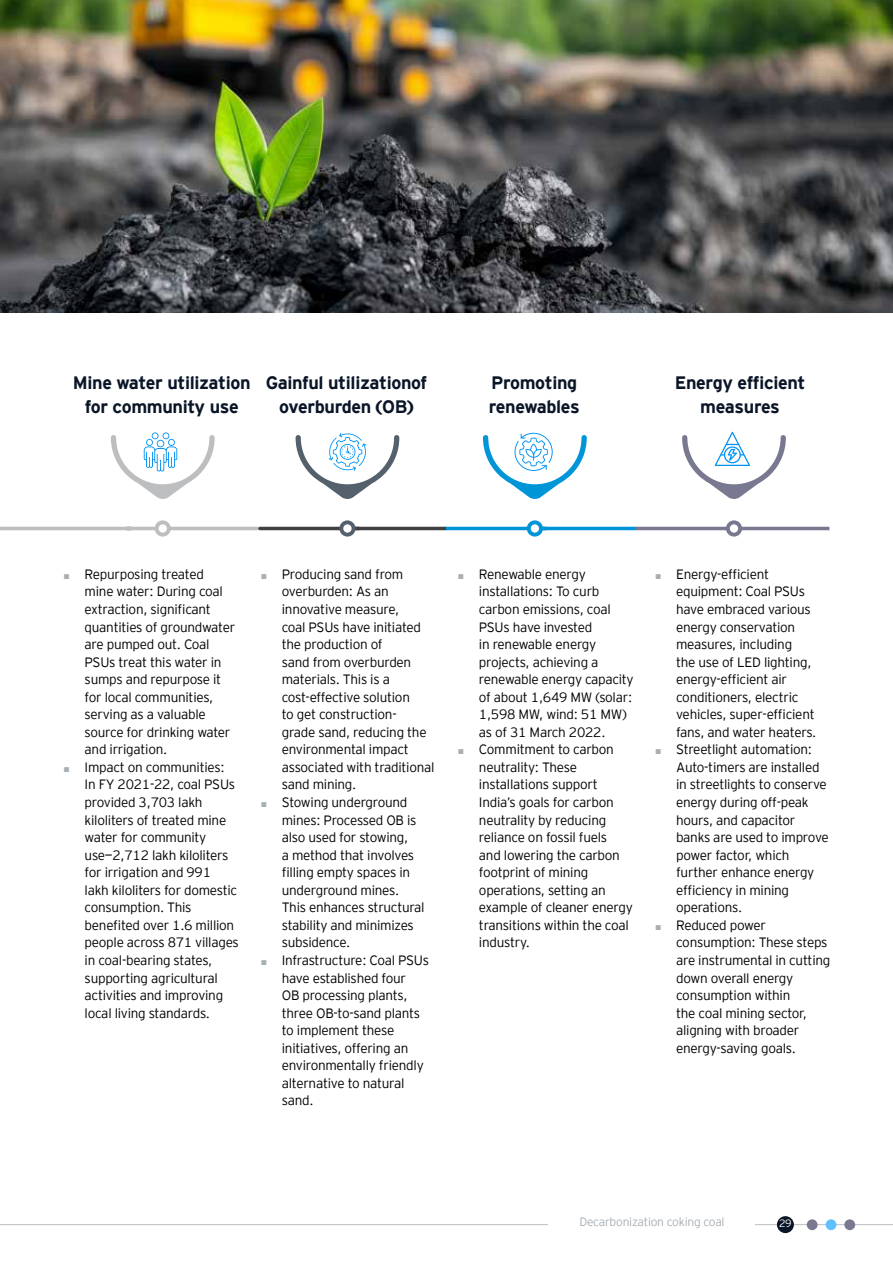
<style>
.page{position:relative;width:893px;height:1263px;background:#fff}
.page>*{position:absolute;margin:0;border:0;box-sizing:border-box;transform-origin:0 0}
.t1{font:700 18px/24px "EY Interstate";letter-spacing:-.02em;color:#0a1627;text-align:center}
.t2{font:300 13.5px/17.5px "EY Interstate";letter-spacing:-.02em;color:#000}
.t3{font:300 12px "EY Interstate";letter-spacing:-.02em;color:#a7afb5}
.t4{font:300 10.5px "EY Interstate";color:#fff}
.s1{font-family:"Arial";font-weight:400;font-size:10.5px;color:#a7afb5}
</style>
<div class="page">
<hr style="left:0;top:1224px;width:893px;height:1px;background:#bcbec0">
<div style="left:549px;top:1217px;width:206px;height:15px;background:#fff"></div>
<div style="left:777px;top:1216px;width:17px;height:17px;background:#0a1627;border-radius:50%"></div>
<div style="left:807px;top:1219px;width:11px;height:11px;background:#797991;border-radius:50%"></div>
<div style="left:826px;top:1219px;width:10px;height:11px;background:#5fbfff;border-radius:50%"></div>
<div style="left:844px;top:1219px;width:11px;height:11px;background:#797991;border-radius:50%"></div>
<hr style="left:635px;top:527px;width:194px;height:3px;background:#787891">
<hr style="left:347px;top:527px;width:99px;height:3px;background:#414042">
<hr style="left:260px;top:527px;width:99px;height:3px;background:#414042">
<svg style="left:339px;top:520px;width:17px;height:17px"></svg>
<div style="left:726px;top:520px;width:16px;height:17px;background:#787891;border-radius:50%"></div>
<div style="left:343px;top:524px;width:9px;height:9px;background:#fff;border-radius:50%"></div>
<div style="left:730px;top:524px;width:8px;height:9px;background:#fff;border-radius:50%"></div>
<hr style="left:0;top:527px;width:258px;height:3px;background:#bcbec0">
<hr style="left:535px;top:527px;width:100px;height:3px;background:#0095d7">
<hr style="left:446px;top:527px;width:100px;height:3px;background:#0095d7">
<svg style="left:527px;top:520px;width:16px;height:17px"></svg>
<div style="left:155px;top:520px;width:16px;height:17px;background:#bcbec0;border-radius:50%"></div>
<div style="left:531px;top:524px;width:8px;height:9px;background:#fff;border-radius:50%"></div>
<div style="left:159px;top:524px;width:8px;height:9px;background:#fff;border-radius:50%"></div>
<svg style="left:111px;top:432px;width:104px;height:67px"></svg>
<svg style="left:296px;top:433px;width:103px;height:66px"></svg>
<svg style="left:483px;top:433px;width:104px;height:66px"></svg>
<svg style="left:682px;top:432px;width:104px;height:67px"></svg>
<img style="left:0;top:0;width:893px;height:313px">
<h1 class="t1" style="left:266px;top:369px;width:163px">Gainful utilizationof overburden (OB)</h1>
<h1 class="t1" style="left:675px;top:369px;width:132px">Energy efficient measures</h1>
<h1 class="t1" style="left:73px;top:369px;width:179px">Mine water utilization for community use</h1>
<h1 class="t1" style="left:489px;top:369px;width:92px;text-align:left">Promoting renewables</h1>
<p class="t2" style="left:85px;top:564px;width:152px;text-indent:-21px"><span class="s1">■</span> Repurposing treated mine water: During coal extraction, significant quantities of groundwater are pumped out. Coal<br>PSUs treat this water in sumps and repurpose it for local communities, serving as a valuable source for drinking water and irrigation.</p>
<p class="t2" style="left:85px;top:757px;width:156px;text-indent:-21px"><span class="s1">■</span> Impact on communities:<br>In FY 2021-22, coal PSUs provided 3,703 lakh kiloliters of treated mine water for community use—2,712 lakh kiloliters for irrigation and 991<br>lakh kiloliters for domestic consumption. This benefited over 1.6 million people across 871 villages in coal-bearing states, supporting agricultural activities and improving local living standards.</p>
<p class="t2" style="left:282px;top:564px;width:154px;text-indent:-21px"><span class="s1">■</span> Producing sand from overburden: As an innovative measure,<br>coal PSUs have initiated the production of<br>sand from overburden materials. This is a cost-effective solution<br>to get construction-<br>grade sand, reducing the environmental impact associated with traditional sand mining.</p>
<p class="t2" style="left:282px;top:793px;width:144px;text-indent:-21px"><span class="s1">■</span> Stowing underground mines: Processed OB is also used for stowing,<br>a method that involves filling empty spaces in underground mines.<br>This enhances structural stability and minimizes subsidence.</p>
<p class="t2" style="left:282px;top:951px;width:149px;text-indent:-21px"><span class="s1">■</span> Infrastructure: Coal PSUs have established four<br>OB processing plants, three OB-to-sand plants to implement these initiatives, offering an environmentally friendly alternative to natural sand.</p>
<p class="t2" style="left:479px;top:564px;width:156px;text-indent:-21px"><span class="s1">■</span> Renewable energy installations: To curb carbon emissions, coal<br>PSUs have invested<br>in renewable energy projects, achieving a renewable energy capacity of about 1,649 MW (solar:<br>1,598 MW, wind: 51 MW) as of 31 March 2022.</p>
<p class="t2" style="left:479px;top:740px;width:155px;text-indent:-21px"><span class="s1">■</span> Commitment to carbon neutrality: These installations support<br>India’s goals for carbon neutrality by reducing reliance on fossil fuels<br>and lowering the carbon footprint of mining operations, setting an example of cleaner energy transitions within the coal industry.</p>
<p class="t2" style="left:676px;top:564px;width:142px;text-indent:-21px"><span class="s1">■</span> Energy-efficient equipment: Coal PSUs have embraced various energy conservation measures, including<br>the use of LED lighting, energy-efficient air conditioners, electric vehicles, super-efficient fans, and water heaters.</p>
<p class="t2" style="left:676px;top:740px;width:154px;text-indent:-21px"><span class="s1">■</span> Streetlight automation:<br>Auto-timers are installed in streetlights to conserve energy during off-peak hours, and capacitor banks are used to improve power factor, which further enhance energy efficiency in mining operations.</p>
<p class="t2" style="left:676px;top:915px;width:156px;text-indent:-21px"><span class="s1">■</span> Reduced power consumption: These steps are instrumental in cutting down overall energy consumption within<br>the coal mining sector, aligning with broader energy-saving goals.</p>
<p class="t3" style="left:579px;top:1213px;width:147px">Decarbonization coking coal</p>
<p class="t4" style="left:779px;top:1216px;width:14px">29</p>
</div>
